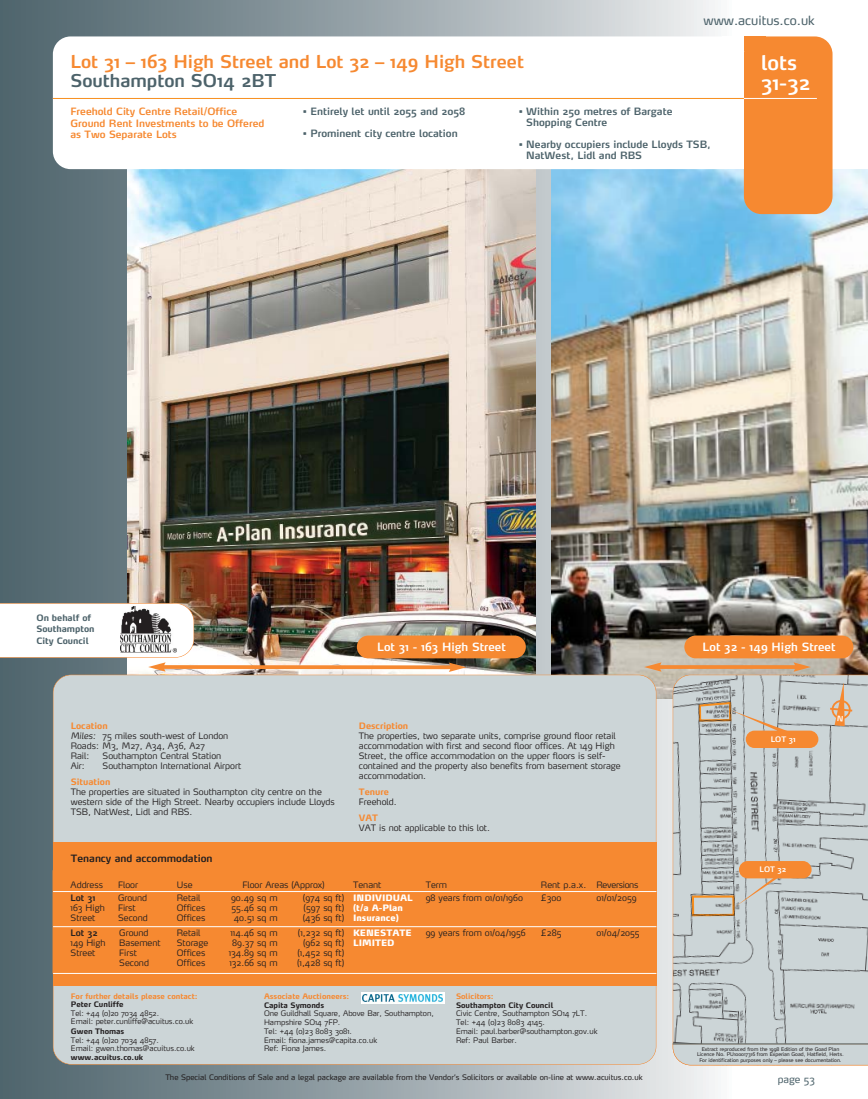
<style>
.page{position:relative;width:868px;height:1099px;background:#fff}
.page>*{position:absolute;margin:0;border:0;box-sizing:border-box;transform-origin:0 0}
.t1{font:600 20px/20px "Max";color:#fff}
.t2{font:600 17.5px "Max";color:#f68931}
.t3{font:600 17.5px "Max";color:#4c626a}
.t4{font:12.5px "Max";color:#4c626a}
.t5{font:600 11.25px "Max";color:#fff}
.t6{font:600 10px/11.2px "Max";color:#4c626a}
.t7{font:600 10px/11.2px "Max";color:#f68931}
.t8{font:600 10px "Max";color:#231f20}
.t9{font:10px "Max";color:#4c626a}
.t10{font:300 8.75px/10px "Max";color:#231f20}
.t11{font:900 8.75px/10px "Max";color:#fff}
.t12{font:700 8.75px/11.2px "Max";color:#4c626a}
.t13{font:700 8.75px "Max";color:#f68931}
.t14{font:300 8.75px "Max";letter-spacing:-.03em;color:#231f20}
.t15{font:600 8.75px "Max";color:#231f20}
.t16{font:300 7.5px/8.8px "Max";color:#231f20}
.t17{font:7.5px "Max";color:#231f20}
.t18{font:700 7.5px "Max";color:#231f20}
.t19{font:700 7.5px "Max";color:#f68931}
.t20{font:600 7.5px "Max";color:#fff}
.t21{font:5px/5.6px "Max";color:#231f20;text-align:center}
.s1{font-weight:700;color:#f68931}
.s2{font-style:italic}
</style>
<div class="page">
<div style="left:0;top:0;width:733px;height:1099px;background:linear-gradient(to right,#495f67,#f0efef)"></div>
<img style="left:551px;top:169px;width:317px;height:529px">
<img style="left:127px;top:169px;width:409px;height:506px">
<div style="left:743px;top:36px;width:89px;height:178px;background:#f68931;border-radius:18px"></div>
<div style="left:743px;top:36px;width:22px;height:15px;background:#f68931"></div>
<div style="left:53px;top:36px;width:690px;height:133px;background:#fff;border-radius:18px"></div>
<hr style="left:735px;top:98px;width:81px;height:1px;background:#fff">
<div style="left:722px;top:36px;width:21px;height:133px;background:#fff"></div>
<hr style="left:53px;top:98px;width:690px;height:1px;background:#f78f1e">
<svg style="left:661px;top:665px;width:132px;height:4px"></svg>
<svg style="left:644px;top:662px;width:17px;height:10px"></svg>
<svg style="left:793px;top:662px;width:17px;height:10px"></svg>
<div style="left:684px;top:635px;width:169px;height:23px;background:#f68931;border-radius:11px"></div>
<div style="left:357px;top:635px;width:169px;height:23px;background:#f68931;border-radius:11px"></div>
<img style="left:0;top:603px;width:466px;height:69px">
<div style="left:118px;top:606px;width:63px;height:47px;background:#fff"></div>
<img style="left:120px;top:606px;width:57px;height:46px">
<div style="left:53px;top:675px;width:603px;height:389px;background:#ccd5d7;border-radius:18px"></div>
<div style="left:53px;top:842px;width:603px;height:143px;background:#f68931"></div>
<hr style="left:656px;top:870px;width:1px;height:103px;background:#f68931">
<hr style="left:53px;top:891px;width:603px;height:1px;background:#fff">
<hr style="left:53px;top:926px;width:603px;height:1px;background:#fff">
<hr style="left:53px;top:973px;width:603px;height:1px;background:#fff">
<div style="left:361px;top:992px;width:83px;height:12px;background:#fff"></div>
<img style="left:363px;top:994px;width:79px;height:9px">
<svg style="left:672px;top:675px;width:196px;height:368px;background:#c4cccd"></svg>
<svg style="left:672px;top:1044px;width:196px;height:21px;background:#cad1d2"></svg>
<hr style="left:672px;top:1043px;width:196px;height:1px;background:#4c626a">
<div style="left:745px;top:730px;width:73px;height:18px;background:#f68931;border-radius:9px"></div>
<div style="left:739px;top:861px;width:72px;height:17px;background:#f68931;border-radius:9px"></div>
<svg style="left:690px;top:701px;width:98px;height:216px;background:#c1beb6"></svg>
<svg style="left:828px;top:683px;width:26px;height:43px"></svg>
<h3 class="t4" style="left:703px;top:16px;width:113px">www.acuitus.co.uk</h3>
<h2 class="t2" style="left:70px;top:56px;width:455px">Lot 31 – 163 High Street and Lot 32 – 149 High Street</h2>
<h2 class="t3" style="left:70px;top:75px;width:207px">Southampton SO14 2BT</h2>
<p class="t7" style="left:70px;top:107px;width:195px">Freehold City Centre Retail/Office<br>Ground Rent Investments to be Offered as Two Separate Lots</p>
<p class="t6" style="left:303px;top:107px;width:164px">• Entirely let until 2055 and 2058</p>
<p class="t6" style="left:526px;top:107px;width:148px;text-indent:-8px">• Within 250 metres of Bargate<br>Shopping Centre</p>
<p class="t6" style="left:526px;top:140px;width:186px;text-indent:-8px">• Nearby occupiers include Lloyds TSB,<br>NatWest, Lidl and RBS</p>
<p class="t6" style="left:303px;top:129px;width:156px">• Prominent city centre location</p>
<h1 class="t1" style="left:761px;top:55px;width:51px">lots<br>31-32</h1>
<p class="t12" style="left:36px;top:613px;width:60px">On behalf of<br>Southampton<br>City Council</p>
<p class="t5" style="left:377px;top:642px;width:130px">Lot 31 - 163 High Street</p>
<p class="t5" style="left:702px;top:642px;width:134px">Lot 32 - 149 High Street</p>
<p class="t10" style="left:71px;top:721px;width:159px"><span class="s1">Location<br></span><span class="s2">Miles:</span> 75 miles south-west of London<br>Roads: M3, M27, A34, A36, A27<br>Rail:</p>
<p class="t10" style="left:103px;top:751px;width:120px">Southampton Central Station</p>
<p class="t10" style="left:71px;top:761px;width:16px">Air:</p>
<p class="t10" style="left:103px;top:761px;width:140px">Southampton International Airport</p>
<p class="t13" style="left:71px;top:778px;width:41px">Situation</p>
<p class="t10" style="left:71px;top:787px;width:266px">The properties are situated in Southampton city centre on the western side of the High Street. Nearby occupiers include Lloyds<br>TSB, NatWest, Lidl and RBS.</p>
<p class="t13" style="left:359px;top:722px;width:51px">Description</p>
<p class="t10" style="left:359px;top:731px;width:263px">The properties, two separate units, comprise ground floor retail accommodation with first and second floor offices. At 149 High Street, the office accommodation on the upper floors is self&shy;contained and the property also benefits from basement storage accommodation.</p>
<p class="t13" style="left:359px;top:788px;width:31px">Tenure</p>
<p class="t10" style="left:359px;top:797px;width:39px">Freehold.</p>
<p class="t13" style="left:359px;top:814px;width:21px">VAT</p>
<p class="t10" style="left:359px;top:823px;width:133px">VAT is not applicable to this lot.</p>
<p class="t20" style="left:770px;top:737px;width:26px">LOT 31</p>
<p class="t8" style="left:71px;top:855px;width:143px">Tenancy and accommodation</p>
<p class="t10" style="left:71px;top:881px;width:34px">Address</p>
<p class="t10" style="left:118px;top:881px;width:22px">Floor</p>
<p class="t10" style="left:177px;top:881px;width:17px">Use</p>
<p class="t10" style="left:242px;top:881px;width:84px">Floor Areas (Approx)</p>
<p class="t10" style="left:353px;top:881px;width:30px">Tenant</p>
<p class="t10" style="left:426px;top:881px;width:23px">Term</p>
<p class="t14" style="left:541px;top:881px;width:99px">Rent p.a.x. Reversions</p>
<p class="t15" style="left:71px;top:894px;width:26px">Lot 31</p>
<p class="t10" style="left:71px;top:904px;width:36px">163 High<br>Street</p>
<p class="t10" style="left:118px;top:894px;width:31px">Ground<br>First<br>Second</p>
<p class="t10" style="left:177px;top:894px;width:30px">Retail<br>Offices<br>Offices</p>
<p class="t10" style="left:231px;top:894px;width:48px;text-align:justify">90.49 sq m 55.46 sq m 40.51 sq m</p>
<p class="t10" style="left:303px;top:894px;width:43px;text-align:justify">(974 sq ft) (597 sq ft) (436 sq ft)</p>
<p class="t11" style="left:353px;top:894px;width:61px">INDIVIDUAL (t/a A-Plan<br>Insurance)</p>
<p class="t10" style="left:426px;top:894px;width:99px">98 years from 01/01/1960</p>
<p class="t10" style="left:541px;top:894px;width:22px">£300</p>
<p class="t10" style="left:596px;top:894px;width:42px">01/01/2059</p>
<p class="t15" style="left:71px;top:930px;width:28px">Lot 32</p>
<p class="t10" style="left:71px;top:939px;width:36px">149 High<br>Street</p>
<p class="t10" style="left:119px;top:929px;width:43px">Ground<br>Basement<br>First<br>Second</p>
<p class="t10" style="left:177px;top:929px;width:33px">Retail<br>Storage<br>Offices<br>Offices</p>
<p class="t10" style="left:229px;top:929px;width:50px;text-align:center">114.46 sq m<br>89.37 sq m<br>134.89 sq m<br>132.66 sq m</p>
<p class="t10" style="left:297px;top:929px;width:49px;text-align:right">(1,232 sq ft) (962 sq ft) (1,452 sq ft) (1,428 sq ft)</p>
<p class="t11" style="left:353px;top:929px;width:60px">KENESTATE<br>LIMITED</p>
<p class="t10" style="left:426px;top:929px;width:101px">99 years from 01/04/1956</p>
<p class="t10" style="left:541px;top:929px;width:22px">£285</p>
<p class="t10" style="left:596px;top:929px;width:45px">01/04/2055</p>
<p class="t19" style="left:71px;top:993px;width:128px">For further details please contact:</p>
<p class="t18" style="left:71px;top:1002px;width:54px">Peter Cunliffe</p>
<p class="t16" style="left:71px;top:1009px;width:124px">Tel: +44 (0)20 7034 4852.<br>Email: peter.cunliffe@acuitus.co.uk</p>
<p class="t18" style="left:71px;top:1029px;width:55px">Gwen Thomas</p>
<p class="t16" style="left:71px;top:1037px;width:125px">Tel: +44 (0)20 7034 4857.<br>Email: gwen.thomas@acuitus.co.uk</p>
<p class="t18" style="left:71px;top:1054px;width:74px">www.acuitus.co.uk</p>
<p class="t19" style="left:264px;top:993px;width:87px">Associate Auctioneers:</p>
<p class="t18" style="left:264px;top:1002px;width:62px">Capita Symonds</p>
<p class="t16" style="left:264px;top:1010px;width:171px">One Guildhall Square, Above Bar, Southampton,<br>Hampshire SO14 7FP.<br>Tel: +44 (0)23 8083 3081.<br>Email: fiona.james@capita.co.uk<br>Ref: Fiona James.</p>
<p class="t19" style="left:456px;top:993px;width:39px">Solicitors:</p>
<p class="t18" style="left:456px;top:1002px;width:99px">Southampton City Council</p>
<p class="t16" style="left:456px;top:1010px;width:143px">Civic Centre, Southampton SO14 7LT.<br>Tel: +44 (0)23 8083 4145.<br>Email: paul.barber@southampton.gov.uk<br>Ref: Paul Barber.</p>
<p class="t17" style="left:165px;top:1074px;width:479px">The Special Conditions of Sale and a legal package are available from the Vendor’s Solicitors or available on-line at www.acuitus.co.uk</p>
<p class="t20" style="left:759px;top:866px;width:28px">LOT 32</p>
<p class="t21" style="left:697px;top:1046px;width:148px">Extract reproduced from the 1998 Edition of the Goad Plan<br>Licence No. PU100017316 from Experian Goad, Hatfield, Herts.<br>For identification purposes only – please see documentation.</p>
<p class="t9" style="left:777px;top:1075px;width:39px">page 53</p>
</div>
